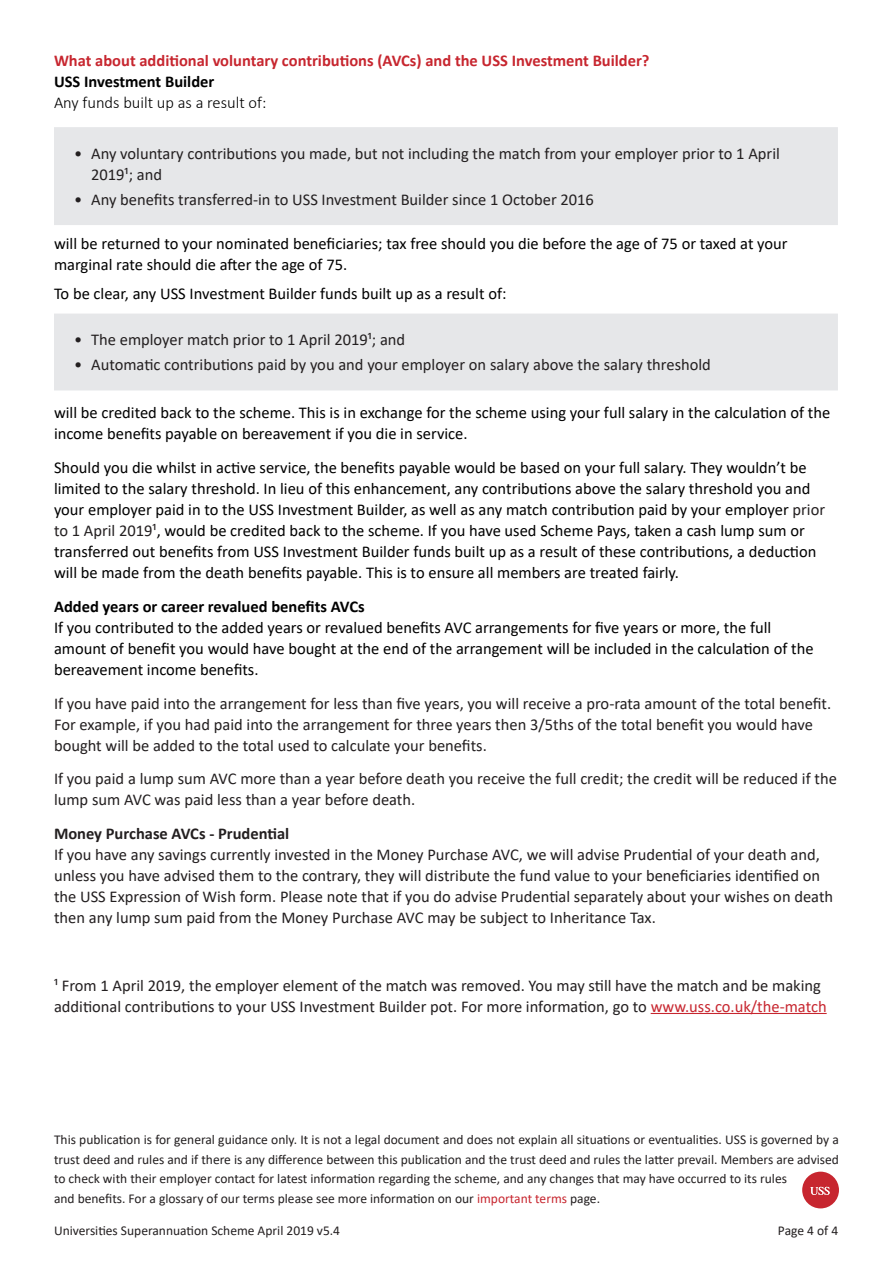
<style>
.page{position:relative;width:893px;height:1263px;background:#fff}
.page>*{position:absolute;margin:0;border:0;box-sizing:border-box;transform-origin:0 0}
.t1{font:16.5px/21px "Calibri";color:#231f20}
.t2{font:16.5px/21px "Calibri";color:#000}
.t3{font:700 16.5px/21px "Calibri";color:#c7262f}
.t4{font:13.5px/19.5px "Calibri";color:#231f20;text-align:justify}
.s1{color:#000}
.s2{font-weight:300;color:#000}
.s3{color:#231f20}
.s4{font-weight:700}
.s5{color:#c7262f}
</style>
<div class="page">
<hr style="left:651px;top:1013px;width:176px;height:1px;background:#c7262f">
<div style="left:54px;top:127px;width:784px;height:98px;background:#e6e7e9"></div>
<div style="left:54px;top:314px;width:784px;height:76px;background:#e6e7e9"></div>
<div style="left:802px;top:1172px;width:37px;height:36px;background:#c7262f;border-radius:50%"></div>
<svg style="left:810px;top:1187px;width:20px;height:8px"></svg>
<p class="t3" style="left:54px;top:50px;width:597px">What about additional voluntary contributions (AVCs) and the USS Investment Builder?<br><span class="s1">USS Investment Builder<br></span><span class="s2">Any funds built up as a result of:</span></p>
<p class="t1" style="left:91px;top:142px;width:690px;text-indent:-17px">• Any voluntary contributions you made, but not including the match from your employer prior to 1 April<br>2019¹; and</p>
<p class="t1" style="left:74px;top:188px;width:521px">• Any benefits transferred-in to USS Investment Builder since 1 October 2016</p>
<p class="t2" style="left:54px;top:233px;width:735px">will be returned to your nominated beneficiaries; tax free should you die before the age of 75 or taxed at your marginal rate should die after the age of 75.</p>
<p class="t2" style="left:54px;top:283px;width:454px">To be clear, any USS Investment Builder funds built up as a result of:</p>
<p class="t1" style="left:74px;top:329px;width:333px">• The employer match prior to 1 April 2019¹; and</p>
<p class="t1" style="left:74px;top:354px;width:638px">• Automatic contributions paid by you and your employer on salary above the salary threshold</p>
<p class="t2" style="left:54px;top:402px;width:778px">will be credited back to the scheme. This is in exchange for the scheme using your full salary in the calculation of the income benefits payable on bereavement if you die in service.</p>
<p class="t2" style="left:54px;top:457px;width:773px">Should you die whilst in active service, the benefits payable would be based on your full salary. They wouldn’t be limited to the salary threshold. In lieu of this enhancement, any contributions above the salary threshold you and your employer paid in to the USS Investment Builder, as well as any match contribution paid by your employer <span class="s3">prior to 1 April 2019¹</span>, would be credited back to the scheme. If you have used Scheme Pays, taken a cash lump sum or transferred out benefits from USS Investment Builder funds built up as a result of these contributions, a deduction will be made from the death benefits payable. This is to ensure all members are treated fairly.</p>
<p class="t2" style="left:54px;top:595px;width:761px"><span class="s4">Added years or career revalued benefits AVCs<br></span>If you contributed to the added years or revalued benefits AVC arrangements for five years or more, the full amount of benefit you would have bought at the end of the arrangement will be included in the calculation of the bereavement income benefits.</p>
<p class="t1" style="left:54px;top:692px;width:779px">If you have paid into the arrangement for less than five years, you will receive a pro-rata amount of the total benefit.<br>For example, if you had paid into the arrangement for three years then 3/5ths of the total benefit you would have bought will be added to the total used to calculate your benefits.</p>
<p class="t1" style="left:54px;top:768px;width:784px">If you paid a lump sum AVC more than a year before death you receive the full credit; the credit will be reduced if the lump sum AVC was paid less than a year before death.</p>
<p class="t1" style="left:54px;top:823px;width:781px"><span class="s4">Money Purchase AVCs - Prudential<br></span>If you have any savings currently invested in the Money Purchase AVC, we will advise Prudential of your death and, unless you have advised them to the contrary, they will distribute the fund value to your beneficiaries identified on the USS Expression of Wish form. Please note that if you do advise Prudential separately about your wishes on death then any lump sum paid from the Money Purchase AVC may be subject to Inheritance Tax.</p>
<p class="t1" style="left:54px;top:974px;width:774px">¹ From 1 April 2019, the employer element of the match was removed. You may still have the match and be making additional contributions to your USS Investment Builder pot. For more information, go to <span class="s5">www.uss.co.uk/the-match</span></p>
<p class="t4" style="left:54px;top:1130px;width:786px">This publication is for general guidance only. It is not a legal document and does not explain all situations or eventualities. USS is governed by a trust deed and rules and if there is any difference between this publication and the trust deed and rules the latter prevail. Members are advised to check with their employer contact for latest information regarding the scheme, and any changes that may have occurred to its rules</p>
<p class="t4" style="left:54px;top:1188px;width:548px">and benefits. For a glossary of our terms please see more information on our <span class="s5">important terms</span> page.</p>
<p class="t4" style="left:54px;top:1221px;width:288px">Universities Superannuation Scheme April 2019 v5.4</p>
<p class="t4" style="left:778px;top:1221px;width:62px">Page 4 of 4</p>
</div>
